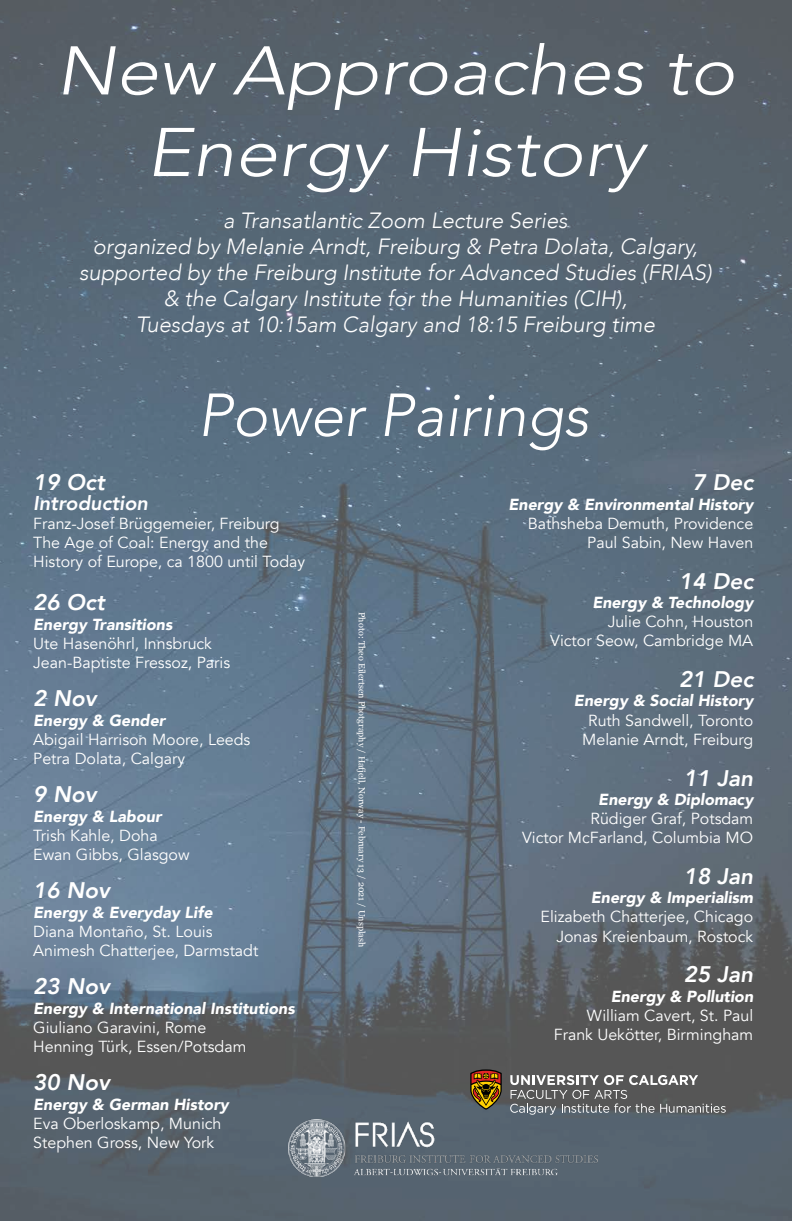
<style>
.page{position:relative;width:792px;height:1224px;background:#fff}
.page>*{position:absolute;margin:0;border:0;box-sizing:border-box;transform-origin:0 0}
.t1{font:italic 300 68px/81.6px "Avenir";color:#fff;text-align:center;scale:1.13 1}
.t2{font:italic 300 60px "Avenir";color:#fff}
.t3{font:italic 800 22.5px "Avenir";color:#fff}
.t4{font:italic 300 22px/26px "Avenir";color:#fff;text-align:center}
.t5{font:italic 800 20px "Avenir";color:#fff}
.t6{font:16px/19.2px "Avenir";color:#fff}
.t7{font:italic 900 16px "Avenir";color:#fff}
.t8{font:9px "Georgia";color:#fff}
</style>
<div class="page">
<img style="left:0;top:1px;width:792px;height:1220px">
<img style="left:288px;top:1120px;width:309px;height:57px">
<svg style="left:470px;top:1069px;width:32px;height:41px"></svg>
<svg style="left:510px;top:1075px;width:216px;height:40px;background:#737576"></svg>
<h1 class="t1" style="left:56px;top:30px;width:603px">New Approaches to<br>Energy History</h1>
<p class="t4" style="left:79px;top:207px;width:634px">a Transatlantic Zoom Lecture Series<br>organized by Melanie Arndt, Freiburg &amp; Petra Dolata, Calgary, supported by the Freiburg Institute for Advanced Studies (FRIAS) &amp; the Calgary Institute for the Humanities (CIH),<br>Tuesdays at 10:15am Calgary and 18:15 Freiburg time</p>
<h2 class="t2" style="left:198px;top:380px;width:393px">Power Pairings</h2>
<h3 class="t3" style="left:33px;top:469px;width:73px">19 Oct</h3>
<p class="t5" style="left:33px;top:491px;width:116px">Introduction</p>
<p class="t6" style="left:33px;top:514px;width:274px">Franz-Josef Brüggemeier, Freiburg<br>The Age of Coal: Energy and the<br>History of Europe, ca 1800 until Today</p>
<h3 class="t3" style="left:33px;top:589px;width:73px">26 Oct</h3>
<p class="t7" style="left:33px;top:611px;width:141px">Energy Transitions</p>
<p class="t6" style="left:33px;top:634px;width:199px">Ute Hasenöhrl, Innsbruck<br>Jean-Baptiste Fressoz, Paris</p>
<h3 class="t3" style="left:33px;top:685px;width:65px">2 Nov</h3>
<p class="t7" style="left:33px;top:707px;width:134px">Energy &amp; Gender</p>
<p class="t6" style="left:33px;top:730px;width:219px">Abigail Harrison Moore, Leeds<br>Petra Dolata, Calgary</p>
<h3 class="t3" style="left:33px;top:781px;width:65px">9 Nov</h3>
<p class="t7" style="left:33px;top:803px;width:130px">Energy &amp; Labour</p>
<p class="t6" style="left:33px;top:826px;width:158px">Trish Kahle, Doha<br>Ewan Gibbs, Glasgow</p>
<h3 class="t3" style="left:33px;top:877px;width:78px">16 Nov</h3>
<p class="t7" style="left:33px;top:899px;width:181px">Energy &amp; Everyday Life</p>
<p class="t6" style="left:33px;top:922px;width:227px">Diana Montaño, St. Louis<br>Animesh Chatterjee, Darmstadt</p>
<h3 class="t3" style="left:33px;top:973px;width:78px">23 Nov</h3>
<p class="t7" style="left:33px;top:995px;width:263px">Energy &amp; International Institutions</p>
<p class="t6" style="left:33px;top:1018px;width:215px">Giuliano Garavini, Rome<br>Henning Türk, Essen/Potsdam</p>
<h3 class="t3" style="left:33px;top:1069px;width:78px">30 Nov</h3>
<p class="t7" style="left:33px;top:1091px;width:197px">Energy &amp; German History</p>
<p class="t6" style="left:33px;top:1114px;width:190px">Eva Oberloskamp, Munich<br>Stephen Gross, New York</p>
<p class="t8" style="left:369px;top:612px;width:337px;rotate:90deg">Photo: Theo Eilertsen Photgraphy / Hafjell, Norway - February 13 / 2021 / Unsplash</p>
<h3 class="t3" style="left:692px;top:469px;width:62px">7 Dec</h3>
<p class="t7" style="left:509px;top:491px;width:246px">Energy &amp; Environmental History</p>
<p class="t6" style="left:528px;top:514px;width:227px;text-align:right">Bathsheba Demuth, Providence<br>Paul Sabin, New Haven</p>
<h3 class="t3" style="left:679px;top:568px;width:76px">14 Dec</h3>
<p class="t7" style="left:592px;top:589px;width:162px">Energy &amp; Technology</p>
<p class="t6" style="left:550px;top:612px;width:205px;text-align:right">Julie Cohn, Houston<br>Victor Seow, Cambridge MA</p>
<h3 class="t3" style="left:679px;top:666px;width:76px">21 Dec</h3>
<p class="t7" style="left:574px;top:688px;width:181px">Energy &amp; Social History</p>
<p class="t6" style="left:582px;top:711px;width:172px;text-align:center">Ruth Sandwell, Toronto<br>Melanie Arndt, Freiburg</p>
<h3 class="t3" style="left:684px;top:764px;width:71px">11 Jan</h3>
<p class="t7" style="left:598px;top:786px;width:156px">Energy &amp; Diplomacy</p>
<p class="t6" style="left:522px;top:809px;width:233px;text-align:right">Rüdiger Graf, Potsdam<br>Victor McFarland, Columbia MO</p>
<h3 class="t3" style="left:684px;top:863px;width:71px">18 Jan</h3>
<p class="t7" style="left:591px;top:884px;width:164px">Energy &amp; Imperialism</p>
<p class="t6" style="left:541px;top:908px;width:214px;text-align:right">Elizabeth Chatterjee, Chicago<br>Jonas Kreienbaum, Rostock</p>
<h3 class="t3" style="left:684px;top:961px;width:71px">25 Jan</h3>
<p class="t7" style="left:611px;top:983px;width:144px">Energy &amp; Pollution</p>
<p class="t6" style="left:554px;top:1006px;width:201px;text-align:right">William Cavert, St. Paul<br>Frank Uekötter, Birmingham</p>
</div>
